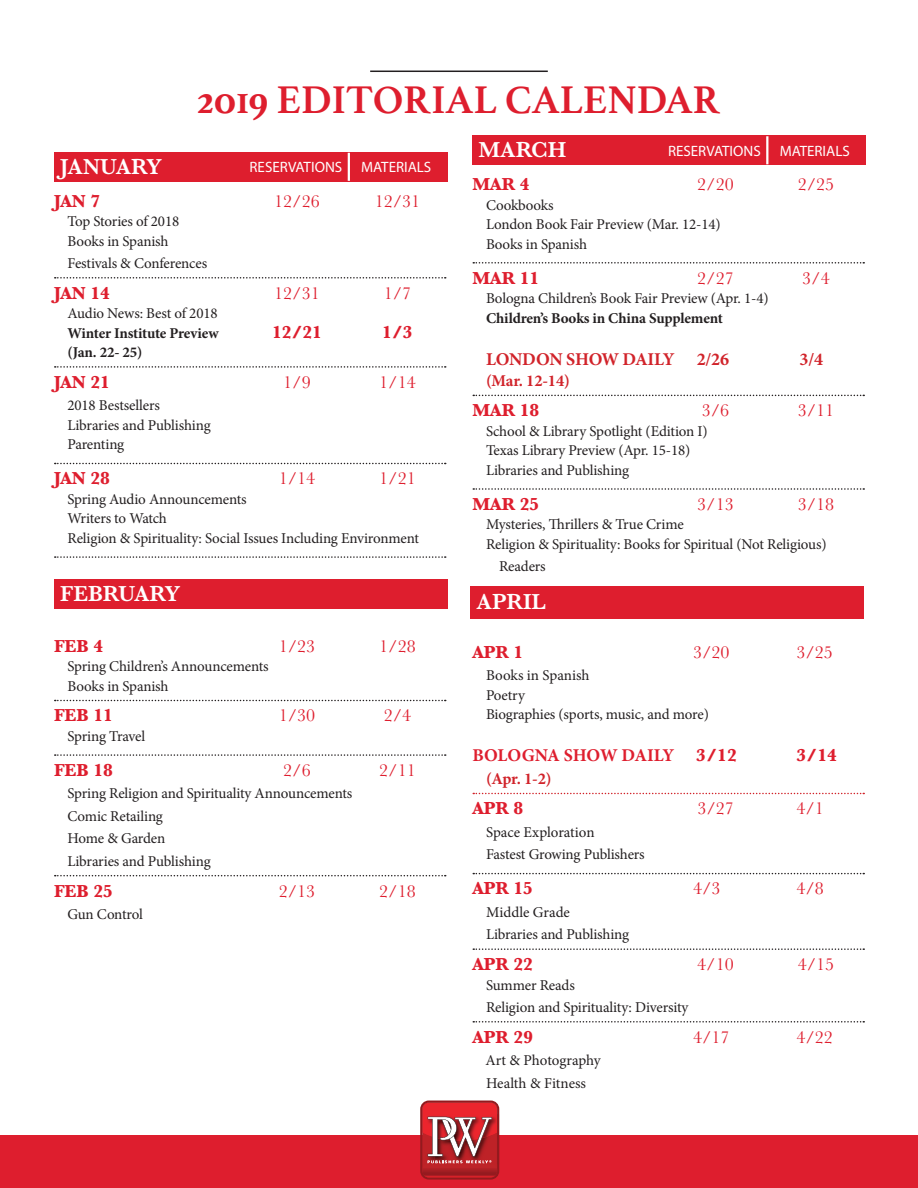
<style>
.page{position:relative;width:918px;height:1188px;background:#fff}
.page>*{position:absolute;margin:0;border:0;box-sizing:border-box;transform-origin:0 0}
.t1{font:700 40.5px "Athelas";color:#de1e2e}
.t2{font:600 22.5px "Baskerville";color:#fff}
.t3{font:600 22.5px "Baskerville";letter-spacing:-.02em;color:#fff}
.t4{font:18px "Baskerville";color:#de1e2e}
.t5{font:700 18px "Baskerville";color:#de1e2e}
.t6{font:700 18px "Minion Pro";letter-spacing:-.02em;color:#d1232a}
.t7{font:700 18px "Minion Pro";letter-spacing:-.01em;color:#de1e2e}
.t8{font:700 16.5px "Minion Pro";letter-spacing:-.015em;color:#d1232a}
.t9{font:15px/19.5px "Minion Pro";letter-spacing:-.01em;color:#231f20}
.t10{font:700 15px "Minion Pro";letter-spacing:-.015em;color:#231f20}
.t11{font:15px "Myriad Pro";color:#fff}
.s1{font-family:"Baskerville"}
</style>
<div class="page">
<div style="left:0;top:1136px;width:918px;height:52px;background:#de1e2e"></div>
<svg style="left:420px;top:1101px;width:79px;height:79px;background:#be4247"></svg>
<hr style="left:370px;top:71px;width:178px;height:1px;background:#231f20">
<svg style="left:55px;top:277px;width:391px;height:2px"></svg>
<svg style="left:55px;top:366px;width:391px;height:2px"></svg>
<svg style="left:55px;top:463px;width:391px;height:1px"></svg>
<svg style="left:55px;top:556px;width:391px;height:2px"></svg>
<svg style="left:55px;top:700px;width:391px;height:1px"></svg>
<svg style="left:55px;top:754px;width:391px;height:2px"></svg>
<svg style="left:55px;top:875px;width:391px;height:1px"></svg>
<svg style="left:473px;top:262px;width:391px;height:2px"></svg>
<svg style="left:473px;top:395px;width:391px;height:1px"></svg>
<svg style="left:473px;top:488px;width:391px;height:2px"></svg>
<svg style="left:473px;top:793px;width:391px;height:1px"></svg>
<svg style="left:473px;top:873px;width:391px;height:1px"></svg>
<svg style="left:473px;top:948px;width:391px;height:2px"></svg>
<svg style="left:473px;top:1021px;width:391px;height:2px"></svg>
<div style="left:54px;top:152px;width:393px;height:29px;background:#de1e2e"></div>
<hr style="left:348px;top:153px;width:2px;height:28px;background:#fff">
<div style="left:472px;top:136px;width:394px;height:29px;background:#de1e2e"></div>
<hr style="left:766px;top:136px;width:2px;height:28px;background:#fff">
<div style="left:54px;top:579px;width:393px;height:30px;background:#de1e2e"></div>
<div style="left:471px;top:586px;width:393px;height:32px;background:#de1e2e"></div>
<h1 class="t1" style="left:197px;top:67px;width:525px">2019 EDITORIAL CALENDAR</h1>
<h2 class="t3" style="left:60px;top:151px;width:104px">JANUARY</h2>
<p class="t11" style="left:250px;top:158px;width:94px">RESERVATIONS</p>
<p class="t11" style="left:361px;top:158px;width:72px">MATERIALS</p>
<p class="t5" style="left:54px;top:188px;width:48px">JAN 7</p>
<p class="t4" style="left:274px;top:189px;width:47px">12/26</p>
<p class="t4" style="left:375px;top:189px;width:47px">12/31</p>
<p class="t9" style="left:68px;top:212px;width:113px">Top Stories of 2018<br>Books in Spanish</p>
<p class="t9" style="left:68px;top:254px;width:141px">Festivals &amp; Conferences</p>
<p class="t5" style="left:54px;top:280px;width:57px">JAN 14</p>
<p class="t4" style="left:274px;top:281px;width:47px">12/31</p>
<p class="t4" style="left:384px;top:281px;width:29px">1/7</p>
<p class="t9" style="left:68px;top:304px;width:152px">Audio News: Best of 2018</p>
<p class="t10" style="left:68px;top:322px;width:153px">Winter Institute Preview</p>
<p class="t5" style="left:272px;top:319px;width:51px">12/21</p>
<p class="t5" style="left:382px;top:319px;width:32px">1/3</p>
<p class="t10" style="left:68px;top:342px;width:76px">(Jan. 22- 25)</p>
<p class="t5" style="left:54px;top:369px;width:57px">JAN 21</p>
<p class="t4" style="left:283px;top:370px;width:29px">1/9</p>
<p class="t4" style="left:379px;top:370px;width:38px">1/14</p>
<p class="t9" style="left:68px;top:396px;width:145px">2018 Bestsellers<br>Libraries and Publishing<br>Parenting</p>
<p class="t5" style="left:54px;top:466px;width:57px">JAN 28</p>
<p class="t4" style="left:279px;top:467px;width:38px">1/14</p>
<p class="t4" style="left:379px;top:467px;width:38px">1/21</p>
<p class="t9" style="left:68px;top:489px;width:353px">Spring Audio Announcements<br>Writers to Watch<br>Religion &amp; Spirituality: Social Issues Including Environment</p>
<h2 class="t2" style="left:60px;top:578px;width:122px">FEBRUARY</h2>
<p class="t5" style="left:54px;top:633px;width:51px">FEB 4</p>
<p class="t4" style="left:279px;top:634px;width:38px">1/23</p>
<p class="t4" style="left:379px;top:634px;width:38px">1/28</p>
<p class="t9" style="left:68px;top:657px;width:203px">Spring Children’s Announcements<br>Books in Spanish</p>
<p class="t5" style="left:54px;top:703px;width:60px">FEB 11</p>
<p class="t4" style="left:279px;top:704px;width:38px">1/30</p>
<p class="t4" style="left:384px;top:704px;width:29px">2/4</p>
<p class="t9" style="left:68px;top:726px;width:79px">Spring Travel</p>
<p class="t5" style="left:54px;top:758px;width:60px">FEB 18</p>
<p class="t4" style="left:283px;top:759px;width:29px">2/6</p>
<p class="t4" style="left:379px;top:759px;width:38px">2/11</p>
<p class="t9" style="left:68px;top:782px;width:286px;line-height:22.5px">Spring Religion and Spirituality Announcements<br>Comic Retailing<br>Home &amp; Garden<br>Libraries and Publishing</p>
<p class="t5" style="left:54px;top:878px;width:60px">FEB 25</p>
<p class="t4" style="left:279px;top:879px;width:38px">2/13</p>
<p class="t4" style="left:379px;top:879px;width:38px">2/18</p>
<p class="t9" style="left:68px;top:905px;width:77px">Gun Control</p>
<h2 class="t2" style="left:478px;top:134px;width:89px">MARCH</h2>
<p class="t11" style="left:668px;top:142px;width:94px">RESERVATIONS</p>
<p class="t11" style="left:780px;top:142px;width:72px">MATERIALS</p>
<p class="t5" style="left:472px;top:172px;width:59px">MAR 4</p>
<p class="t4" style="left:697px;top:173px;width:38px">2/20</p>
<p class="t4" style="left:798px;top:173px;width:38px">2/25</p>
<p class="t9" style="left:486px;top:195px;width:236px">Cookbooks<br>London Book Fair Preview (Mar. 12-14)<br>Books in Spanish</p>
<p class="t5" style="left:472px;top:265px;width:68px">MAR 11</p>
<p class="t4" style="left:697px;top:266px;width:38px">2/27</p>
<p class="t4" style="left:802px;top:266px;width:29px">3/4</p>
<p class="t9" style="left:486px;top:289px;width:284px">Bologna Children’s Book Fair Preview (Apr. 1-4)</p>
<p class="t10" style="left:486px;top:307px;width:239px">Children’s Books in China Supplement</p>
<p class="t6" style="left:486px;top:346px;width:245px">LONDON SHOW DAILY 2/26</p>
<p class="t6" style="left:800px;top:346px;width:25px">3/4</p>
<p class="t8" style="left:486px;top:369px;width:85px">(Mar. 12-14)</p>
<p class="t5" style="left:472px;top:398px;width:68px">MAR 18</p>
<p class="t4" style="left:702px;top:399px;width:29px">3/6</p>
<p class="t4" style="left:798px;top:399px;width:38px">3/11</p>
<p class="t9" style="left:486px;top:421px;width:223px">School &amp; Library Spotlight (Edition I)<br>Texas Library Preview (Apr. 15-18)<br>Libraries and Publishing</p>
<p class="t5" style="left:472px;top:491px;width:68px">MAR 25</p>
<p class="t4" style="left:697px;top:493px;width:38px">3/13</p>
<p class="t4" style="left:798px;top:493px;width:38px">3/18</p>
<p class="t9" style="left:486px;top:515px;width:342px">Mysteries, Thrillers &amp; True Crime<br>Religion &amp; Spirituality: Books for Spiritual (Not Religious)</p>
<p class="t9" style="left:499px;top:557px;width:48px">Readers</p>
<h2 class="t2" style="left:477px;top:586px;width:71px">APRIL</h2>
<p class="t5" style="left:472px;top:639px;width:52px">APR 1</p>
<p class="t4" style="left:693px;top:640px;width:38px">3/20</p>
<p class="t4" style="left:796px;top:640px;width:38px">3/25</p>
<p class="t9" style="left:486px;top:666px;width:224px">Books in Spanish<br>Poetry<br>Biographies (sports, music, and more)</p>
<p class="t7" style="left:472px;top:743px;width:266px">BOLOGNA SHOW DAILY <span class="s1">3/12</span></p>
<p class="t5" style="left:796px;top:743px;width:42px">3/14</p>
<p class="t8" style="left:486px;top:767px;width:67px">(Apr. 1-2)</p>
<p class="t5" style="left:472px;top:796px;width:52px">APR 8</p>
<p class="t4" style="left:698px;top:797px;width:38px">3/27</p>
<p class="t4" style="left:796px;top:797px;width:29px">4/1</p>
<p class="t9" style="left:486px;top:821px;width:160px;line-height:22.5px">Space Exploration<br>Fastest Growing Publishers</p>
<p class="t5" style="left:472px;top:876px;width:62px">APR 15</p>
<p class="t4" style="left:693px;top:877px;width:29px">4/3</p>
<p class="t4" style="left:796px;top:877px;width:29px">4/8</p>
<p class="t9" style="left:486px;top:901px;width:145px;line-height:22.5px">Middle Grade<br>Libraries and Publishing</p>
<p class="t5" style="left:472px;top:952px;width:62px">APR 22</p>
<p class="t4" style="left:697px;top:953px;width:38px">4/10</p>
<p class="t4" style="left:798px;top:953px;width:38px">4/15</p>
<p class="t9" style="left:486px;top:974px;width:204px;line-height:22.5px">Summer Reads<br>Religion and Spirituality: Diversity</p>
<p class="t5" style="left:472px;top:1024px;width:62px">APR 29</p>
<p class="t4" style="left:693px;top:1025px;width:38px">4/17</p>
<p class="t4" style="left:796px;top:1025px;width:38px">4/22</p>
<p class="t9" style="left:486px;top:1049px;width:117px;line-height:22.5px">Art &amp; Photography<br>Health &amp; Fitness</p>
</div>
